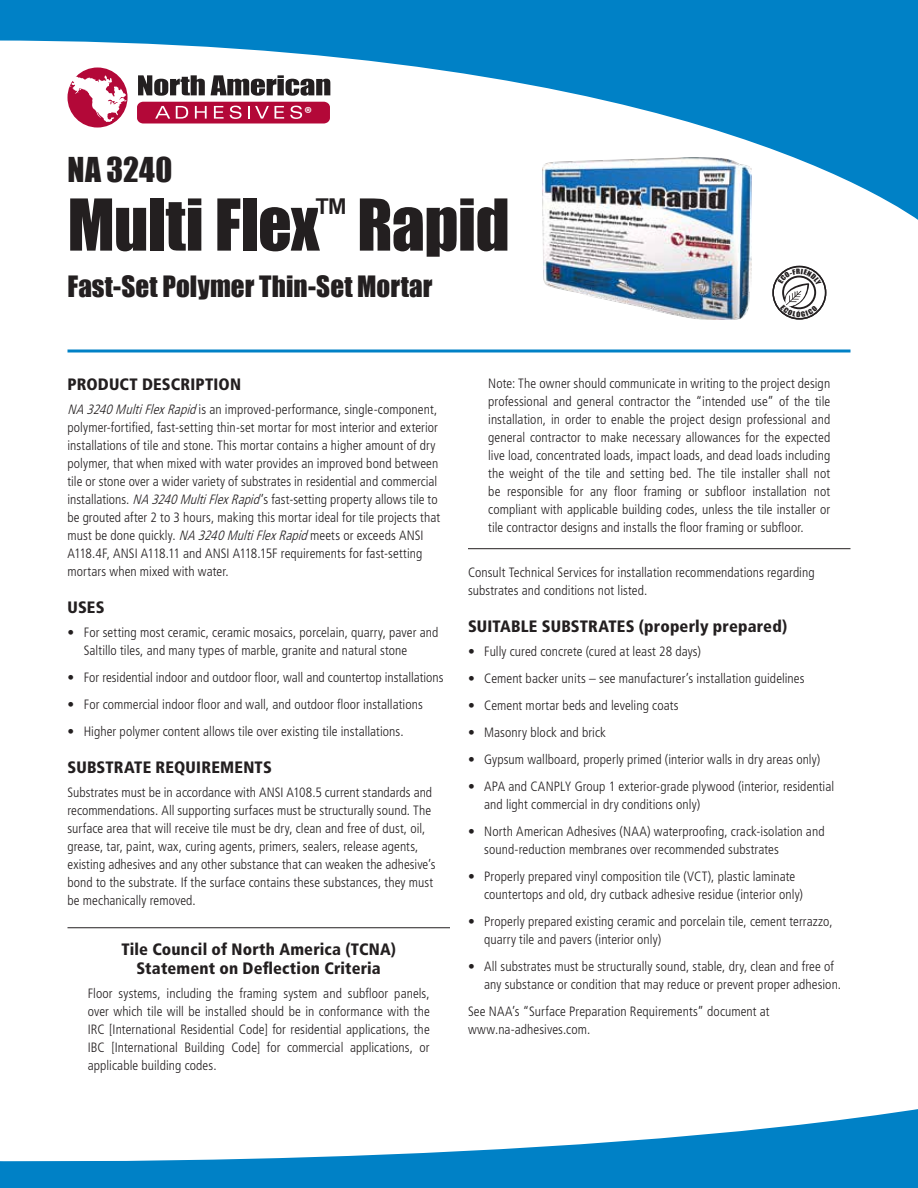
<style>
.page{position:relative;width:918px;height:1188px;background:#fff}
.page>*{position:absolute;margin:0;border:0;box-sizing:border-box;transform-origin:0 0}
.t1{font:66px "Impact";letter-spacing:-.01em;color:#231f20}
.t2{font:31.5px "Impact";letter-spacing:.01em;color:#231f20}
.t3{font:27px "Impact";letter-spacing:.005em;color:#231f20}
.t4{font:700 17.7px "Myriad Pro";color:#fff}
.t5{font:900 condensed 16.5px/18.8px "Frutiger LT Std";letter-spacing:.01em;color:#231f20;text-align:center}
.t6{font:300 condensed 13.5px/18px "Frutiger LT Std";letter-spacing:.005em;color:#231f20}
.s1{font-style:italic}
</style>
<div class="page">
<svg style="left:0;top:0;width:918px;height:230px;fill:#0081c6"></svg>
<hr style="left:68px;top:927px;width:382px;height:1px;background:#231f20">
<hr style="left:468px;top:548px;width:382px;height:1px;background:#231f20">
<svg style="left:0;top:1109px;width:918px;height:79px;fill:#0081c6"></svg>
<div style="left:68px;top:68px;width:60px;height:60px;background:#b30838;border-radius:50%"></div>
<svg style="left:64px;top:75px;width:449px;height:155px"></svg>
<svg style="left:773px;top:266px;width:53px;height:53px"></svg>
<div style="left:772px;top:266px;width:54px;height:53px;border:1px solid #231f20;border-radius:50%"></div>
<hr style="left:68px;top:350px;width:782px;height:2px;background:#0081c6">
<img style="left:543px;top:158px;width:208px;height:162px">
<svg style="left:778px;top:269px;width:44px;height:48px"></svg>
<h2 class="t2" style="left:68px;top:145px;width:106px">NA 3240</h2>
<h3 class="t4" style="left:304px;top:101px;width:10px">®</h3>
<h1 class="t1" style="left:68px;top:174px;width:444px">Multi Flex<sup>™</sup> Rapid</h1>
<h3 class="t3" style="left:68px;top:265px;width:367px">Fast-Set Polymer Thin-Set Mortar</h3>
<p class="t5" style="left:68px;top:375px;width:175px">PRODUCT DESCRIPTION</p>
<p class="t6" style="left:67px;top:401px;width:374px"><span class="s1">NA3240MultiFlexRapid</span>is an improved-performance, single-component, polymer-fortified, fast-setting thin-set mortar for most interior and exterior installations of tile and stone. This mortar contains a higher amount of dry polymer, that when mixed with water provides an improved bond between tile or stone over a wider variety of substrates in residential and commercial installations. <span class="s1">NA3240MultiFlexRapid</span>’s fast-setting property allows tile to be grouted after 2 to 3 hours, making this mortar ideal for tile projects that must be done quickly. <span class="s1">NA3240MultiFlexRapid</span>meets or exceeds ANSI A118.4F, ANSI A118.11 and ANSI A118.15F requirements for fast-setting mortars when mixed with water.</p>
<p class="t5" style="left:68px;top:598px;width:39px">USES</p>
<p class="t6" style="left:84px;top:624px;width:356px;text-indent:-16px">• For setting most ceramic, ceramic mosaics, porcelain, quarry, paver and<br>Saltillo tiles, and many types of marble, granite and natural stone</p>
<p class="t6" style="left:68px;top:669px;width:377px">• For residential indoor and outdoor floor, wall and countertop installations</p>
<p class="t6" style="left:68px;top:696px;width:357px">• For commercial indoor floor and wall, and outdoor floor installations</p>
<p class="t6" style="left:68px;top:723px;width:338px">• Higher polymer content allows tile over existing tile installations.</p>
<p class="t5" style="left:68px;top:758px;width:206px">SUBSTRATE REQUIREMENTS</p>
<p class="t6" style="left:68px;top:783px;width:370px">Substrates must be in accordance with ANSI A108.5 current standards and recommendations. All supporting surfaces must be structurally sound. The surface area that will receive tile must be dry, clean and free of dust, oil, grease, tar, paint, wax, curing agents, primers, sealers, release agents, existing adhesives and any other substance that can weaken the adhesive’s bond to the substrate. If the surface contains these substances, they must be mechanically removed.</p>
<p class="t5" style="left:121px;top:940px;width:276px">Tile Council of North America (TCNA)<br>Statement on Deflection Criteria</p>
<p class="t6" style="left:88px;top:984px;width:344px;text-align:justify">Floor systems, including the framing system and subfloor panels, over which tile will be installed should be in conformance with the IRC [International Residential Code] for residential applications, the IBC [International Building Code] for commercial applications, or applicable building codes.</p>
<p class="t6" style="left:488px;top:375px;width:344px;text-align:justify">Note: The owner should communicate in writing to the project design professional and general contractor the “intended use” of the tile installation, in order to enable the project design professional and general contractor to make necessary allowances for the expected live load, concentrated loads, impact loads, and dead loads including the weight of the tile and setting bed. The tile installer shall not be responsible for any floor framing or subfloor installation not compliant with applicable building codes, unless the tile installer or tile contractor designs and installs the floor framing or subfloor.</p>
<p class="t6" style="left:468px;top:564px;width:348px">Consult Technical Services for installation recommendations regarding substrates and conditions not listed.</p>
<p class="t5" style="left:468px;top:617px;width:321px">SUITABLE SUBSTRATES (properly prepared)</p>
<p class="t6" style="left:468px;top:642px;width:234px">• Fully cured concrete (cured at least 28 days)</p>
<p class="t6" style="left:468px;top:669px;width:338px">• Cement backer units – see manufacturer’s installation guidelines</p>
<p class="t6" style="left:468px;top:696px;width:212px">• Cement mortar beds and leveling coats</p>
<p class="t6" style="left:468px;top:723px;width:139px">• Masonry block and brick</p>
<p class="t6" style="left:468px;top:750px;width:354px">• Gypsum wallboard, properly primed (interior walls in dry areas only)</p>
<p class="t6" style="left:484px;top:777px;width:351px;text-indent:-16px">• APA and CANPLY Group 1 exterior-grade plywood (interior, residential and light commercial in dry conditions only)</p>
<p class="t6" style="left:484px;top:822px;width:342px;text-indent:-16px">• North American Adhesives (NAA) waterproofing, crack-isolation and sound-reduction membranes over recommended substrates</p>
<p class="t6" style="left:484px;top:867px;width:320px;text-indent:-16px">• Properly prepared vinyl composition tile (VCT), plastic laminate countertops and old, dry cutback adhesive residue (interior only)</p>
<p class="t6" style="left:484px;top:912px;width:350px;text-indent:-16px">• Properly prepared existing ceramic and porcelain tile, cement terrazzo, quarry tile and pavers (interior only)</p>
<p class="t6" style="left:484px;top:957px;width:359px;text-indent:-16px">• All substrates must be structurally sound, stable, dry, clean and free of any substance or condition that may reduce or prevent proper adhesion.</p>
<p class="t6" style="left:468px;top:1002px;width:303px">See NAA’s “Surface Preparation Requirements” document at www.na-adhesives.com.</p>
</div>
